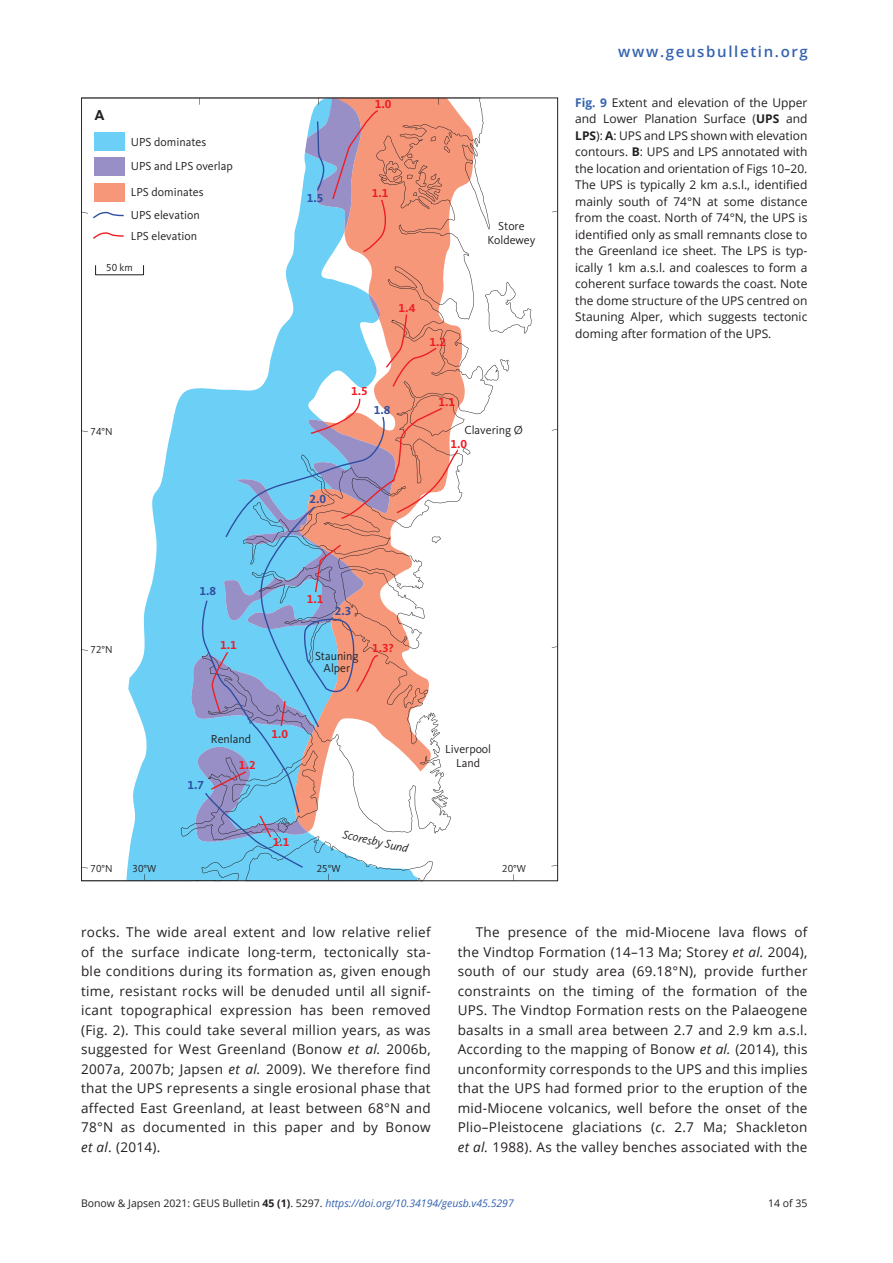
<style>
.page{position:relative;width:893px;height:1263px;background:#fff}
.page>*{position:absolute;margin:0;border:0;box-sizing:border-box;transform-origin:0 0}
.t1{font:600 15px "Open Sans";letter-spacing:.11em;color:#3463af}
.t2{font:700 15px "Kievit Pro";color:#231f20}
.TXI{font:13.5px/19.5px "Open Sans";letter-spacing:.02em;color:#231f20;text-align:justify}
.TX{font:13.5px/19.5px "Open Sans";letter-spacing:.025em;color:#231f20;text-align:justify}
.FC{font:12px/16.5px "Open Sans";color:#231f20;text-align:justify}
.t3{font:12px/13.5px "Kievit Pro";color:#231f20;text-align:center}
.t4{font:700 12px "Kievit Pro";color:#ee1d23}
.t5{font:700 12px "Kievit Pro";color:#2f4ea1}
.t6{font:italic 12px "Kievit Pro";color:#231f20}
.t7{font:italic 10.5px "Open Sans";color:#3463af}
.t8{font:10.5px "Kievit Pro";color:#231f20}
.t9{font:10.5px "Open Sans";color:#231f20}
.s1{font-weight:700;color:#3463af}
.s2{font-weight:700}
.s3{font-style:italic}
.s4{font-style:normal;color:#231f20}
.s5{font-weight:700;font-style:normal;color:#231f20}
</style>
<div class="page">
<svg style="left:83px;top:100px;width:448px;height:779px"></svg>
<svg style="left:305px;top:100px;width:56px;height:9px"></svg>
<div style="left:94px;top:132px;width:31px;height:19px;background:#6bcff6"></div>
<div style="left:94px;top:157px;width:31px;height:19px;background:#978fc5"></div>
<div style="left:94px;top:183px;width:31px;height:18px;background:#f6977a"></div>
<svg style="left:193px;top:743px;width:3px;height:101px"></svg>
<svg style="left:196px;top:120px;width:192px;height:748px"></svg>
<svg style="left:92px;top:232px;width:33px;height:8px"></svg>
<svg style="left:83px;top:212px;width:42px;height:7px"></svg>
<svg style="left:210px;top:109px;width:249px;height:682px"></svg>
<hr style="left:96px;top:275px;width:48px;height:1px;background:#231f20">
<svg style="left:190px;top:418px;width:209px;height:317px;background:#97afc8"></svg>
<p class="t2" style="left:94px;top:106px;width:12px">A</p>
<p class="t3" style="left:131px;top:135px;width:77px">UPS dominates</p>
<p class="t3" style="left:131px;top:159px;width:104px">UPS and LPS overlap</p>
<p class="t3" style="left:131px;top:185px;width:74px">LPS dominates</p>
<p class="t3" style="left:131px;top:208px;width:71px">UPS elevation</p>
<p class="t3" style="left:131px;top:229px;width:68px">LPS elevation</p>
<p class="t8" style="left:106px;top:262px;width:28px">50 km</p>
<p class="t8" style="left:91px;top:425px;width:24px">74°N</p>
<p class="t4" style="left:375px;top:96px;width:18px">1.0</p>
<p class="t5" style="left:307px;top:190px;width:18px">1.5</p>
<p class="t5" style="left:309px;top:492px;width:18px">2.0</p>
<p class="t4" style="left:372px;top:185px;width:18px">1.1</p>
<p class="t3" style="left:487px;top:219px;width:50px">Store<br>Koldewey</p>
<p class="t4" style="left:399px;top:301px;width:18px">1.4</p>
<p class="t4" style="left:429px;top:334px;width:18px">1.2</p>
<p class="t4" style="left:351px;top:384px;width:18px">1.5</p>
<p class="t5" style="left:374px;top:403px;width:18px">1.8</p>
<p class="t4" style="left:439px;top:395px;width:18px">1.1</p>
<p class="t3" style="left:464px;top:423px;width:60px">Clavering Ø</p>
<p class="t4" style="left:451px;top:437px;width:18px">1.0</p>
<p class="t8" style="left:91px;top:643px;width:24px">72°N</p>
<p class="t5" style="left:199px;top:584px;width:18px">1.8</p>
<p class="t4" style="left:307px;top:591px;width:18px">1.1</p>
<p class="t5" style="left:335px;top:604px;width:18px">2.3</p>
<p class="t4" style="left:220px;top:637px;width:18px">1.1</p>
<p class="t4" style="left:372px;top:641px;width:23px">1.3?</p>
<p class="t3" style="left:315px;top:650px;width:45px;line-height:11.6px">Stauning<br>Alper</p>
<p class="t5" style="left:187px;top:778px;width:18px">1.7</p>
<p class="t3" style="left:211px;top:732px;width:42px">Renland</p>
<p class="t4" style="left:239px;top:757px;width:18px">1.2</p>
<p class="t4" style="left:271px;top:726px;width:18px">1.0</p>
<p class="t4" style="left:273px;top:834px;width:18px">1.1</p>
<p class="t6" style="left:345px;top:827px;width:68px;rotate:13deg">Scoresby Sund</p>
<p class="t3" style="left:445px;top:742px;width:47px">Liverpool<br>Land</p>
<p class="t8" style="left:91px;top:862px;width:24px">70°N</p>
<p class="t8" style="left:132px;top:862px;width:25px">30°W</p>
<p class="t8" style="left:317px;top:862px;width:25px">25°W</p>
<p class="t8" style="left:502px;top:862px;width:25px">20°W</p>
<p class="t1" style="left:618px;top:41px;width:191px">www.geusbulletin.org</p>
<p class="FC" style="left:575px;top:94px;width:234px"><span class="s1">Fig. 9</span> Extent and elevation of the Upper and Lower Planation Surface (<span class="s2">UPS</span> and <span class="s2">LPS</span>): <span class="s2">A</span>: UPS and LPS shown with elevation contours. <span class="s2">B</span>: UPS and LPS annotated with the location and orientation of Figs 10–20.<br>The UPS is typically 2 km a.s.l., identified mainly south of 74°N at some distance from the coast. North of 74°N, the UPS is identified only as small remnants close to the Greenland ice sheet. The LPS is typ&shy;ically 1 km a.s.l. and coalesces to form a coherent surface towards the coast. Note the dome structure of the UPS centred on Stauning Alper, which suggests tectonic doming after formation of the UPS.</p>
<p class="TX" style="left:81px;top:922px;width:351px">rocks. The wide areal extent and low relative relief of the surface indicate long-term, tectonically sta&shy;ble conditions during its formation as, given enough time, resistant rocks will be denuded until all signif&shy;icant topographical expression has been removed (Fig. 2). This could take several million years, as was suggested for West Greenland (Bonow <span class="s3">et al.</span> 2006b, 2007a, 2007b; Japsen <span class="s3">et al.</span> 2009). We therefore find that the UPS represents a single erosional phase that affected East Greenland, at least between 68°N and 78°N as documented in this paper and by Bonow <span class="s3">et al</span>. (2014).</p>
<p class="TXI" style="left:458px;top:922px;width:351px;text-indent:18px">The presence of the mid-Miocene lava flows of the Vindtop Formation (14–13 Ma; Storey <span class="s3">et al.</span> 2004), south of our study area (69.18°N), provide further constraints on the timing of the formation of the UPS. The Vindtop Formation rests on the Palaeogene basalts in a small area between 2.7 and 2.9 km a.s.l.<br>According to the mapping of Bonow <span class="s3">et al.</span> (2014), this unconformity corresponds to the UPS and this implies that the UPS had formed prior to the eruption of the mid-Miocene volcanics, well before the onset of the Plio–Pleistocene glaciations (<span class="s3">c</span>. 2.7 Ma; Shackleton <span class="s3">et al.</span> 1988). As the valley benches associated with the</p>
<p class="t7" style="left:81px;top:1196px;width:434px"><span class="s4">Bonow &amp; Japsen 2021: GEUS Bulletin</span> <span class="s5">45 (1)</span><span class="s4">. 5297.</span> https://doi.org/10.34194/geusb.v45.5297</p>
<p class="t9" style="left:768px;top:1196px;width:41px">14 of 35</p>
</div>
